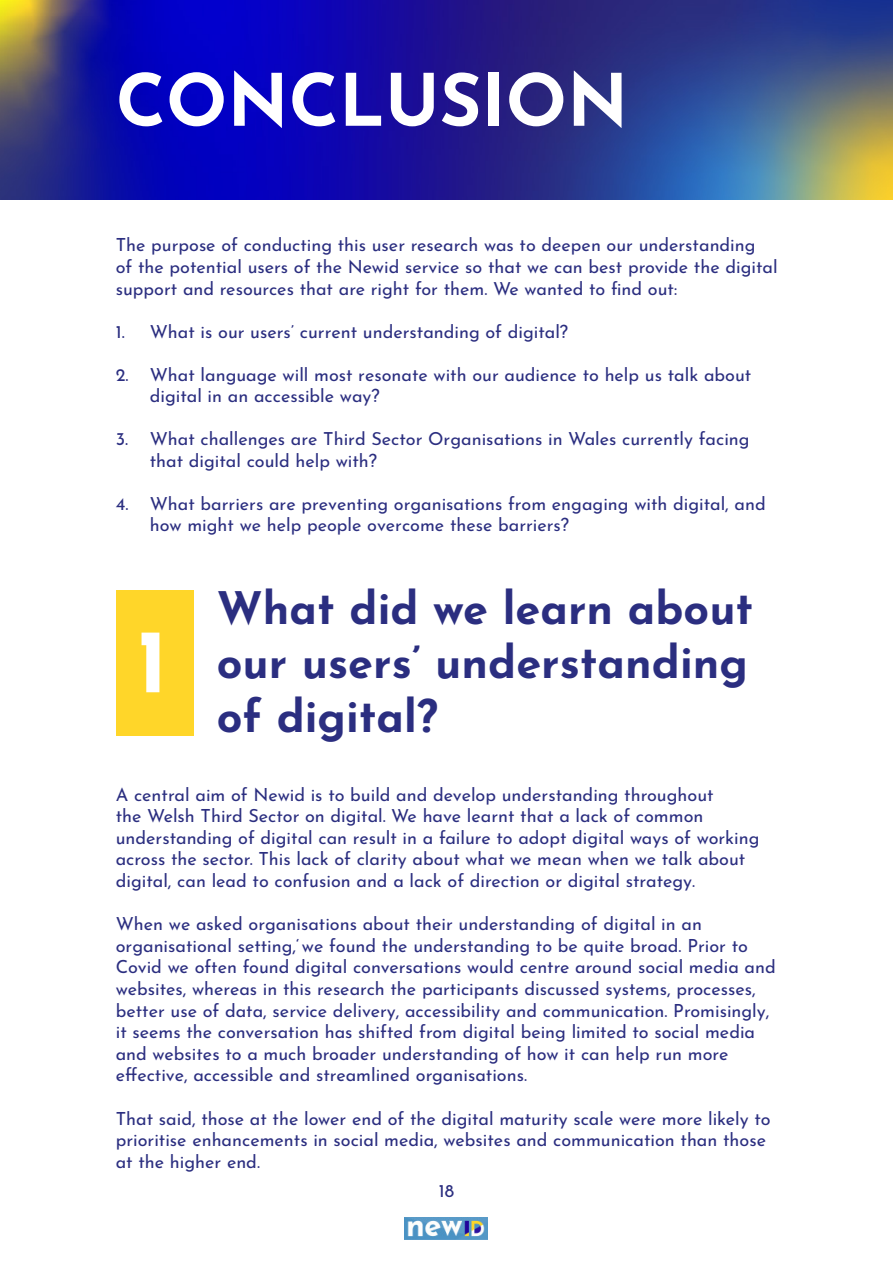
<style>
.page{position:relative;width:893px;height:1263px;background:#fff}
.page>*{position:absolute;margin:0;border:0;box-sizing:border-box;transform-origin:0 0}
.t1{font:700 90px "Josefin Sans";color:#fff}
.t2{font:700 72px "Josefin Sans";color:#fff}
.t3{font:700 45px/54px "Josefin Sans";color:#2b2e80;text-align:justify}
.t4{font:18px/21.6px "Josefin Sans";color:#2b2e80}
</style>
<div class="page">
<img style="left:0;top:0;width:893px;height:199px">
<div style="left:116px;top:590px;width:77px;height:145px;background:#ffd629"></div>
<h2 class="t2" style="left:116px;top:47px;width:514px">CONCLUSION</h2>
<p class="t4" style="left:116px;top:233px;width:663px">The purpose of conducting this user research was to deepen our understanding<br>of the potential users of the Newid service so that we can best provide the digital support and resources that are right for them. We wanted to find out:</p>
<p class="t4" style="left:116px;top:318px;width:454px">1. What is our users’ current understanding of digital?</p>
<p class="t4" style="left:150px;top:361px;width:603px;text-indent:-34px">2. What language will most resonate with our audience to help us talk about digital in an accessible way?</p>
<p class="t4" style="left:150px;top:426px;width:601px;text-indent:-34px">3. What challenges are Third Sector Organisations in Wales currently facing that digital could help with?</p>
<p class="t4" style="left:150px;top:490px;width:617px;text-indent:-34px">4. What barriers are preventing organisations from engaging with digital, and how might we help people overcome these barriers?</p>
<h1 class="t1" style="left:137px;top:594px;width:32px">1</h1>
<h3 class="t3" style="left:217px;top:578px;width:538px">What did we learn about our users’ understanding of digital?</h3>
<p class="t4" style="left:116px;top:782px;width:645px">A central aim of Newid is to build and develop understanding throughout<br>the Welsh Third Sector on digital. We have learnt that a lack of common understanding of digital can result in a failure to adopt digital ways of working across the sector. This lack of clarity about what we mean when we talk about digital, can lead to confusion and a lack of direction or digital strategy.</p>
<p class="t4" style="left:116px;top:911px;width:661px">When we asked organisations about their understanding of digital in an organisational setting,‘we found the understanding to be quite broad. Prior to Covid we often found digital conversations would centre around social media and websites, whereas in this research the participants discussed systems, processes, better use of data, service delivery, accessibility and communication. Promisingly, it seems the conversation has shifted from digital being limited to social media and websites to a much broader understanding of how it can help run more effective, accessible and streamlined organisations.</p>
<p class="t4" style="left:116px;top:1106px;width:656px">That said, those at the lower end of the digital maturity scale were more likely to prioritise enhancements in social media, websites and communication than those at the higher end.</p>
<p class="t4" style="left:439px;top:1178px;width:17px">18</p>
</div>
